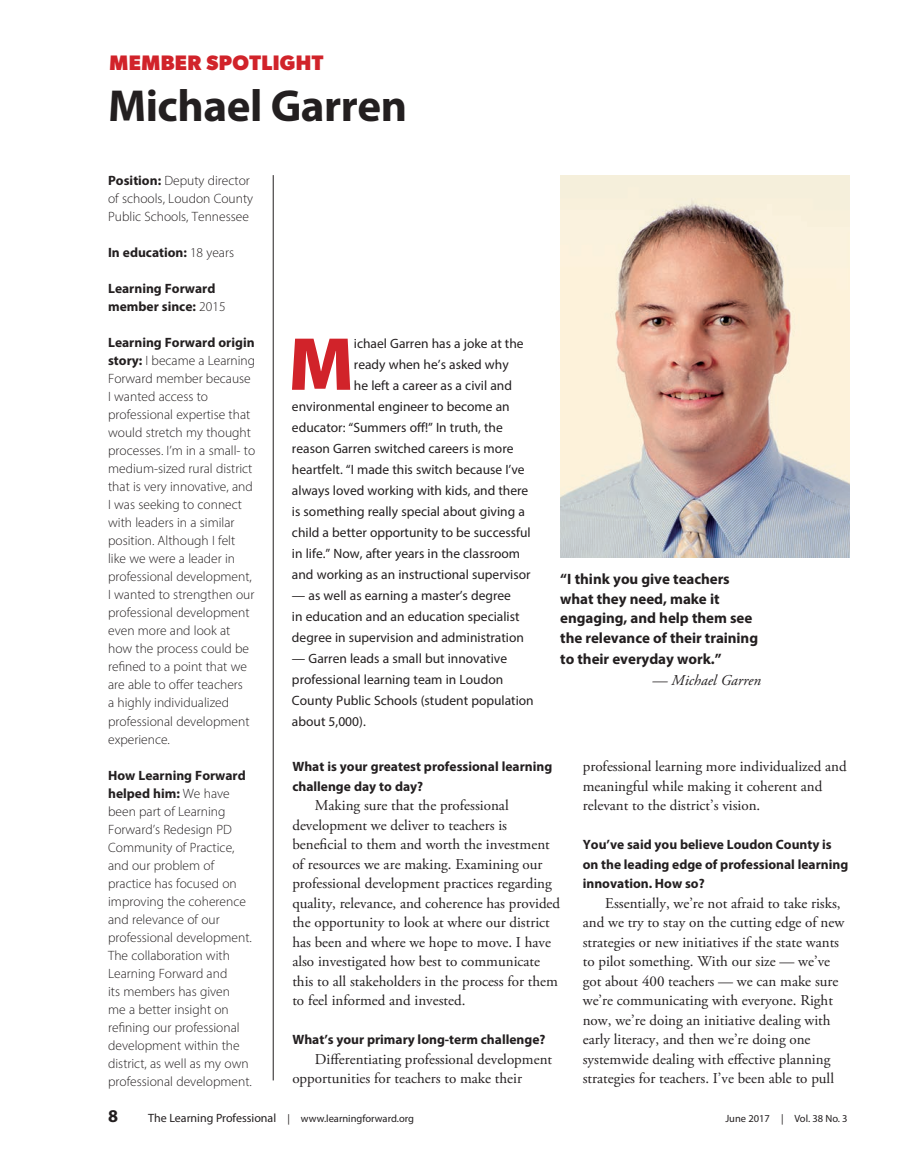
<style>
.page{position:relative;width:905px;height:1175px;background:#fff}
.page>*{position:absolute;margin:0;border:0;box-sizing:border-box;transform-origin:0 0}
.box{font:900 75.75px "Myriad Pro";color:#d1232a}
.byline{font:700 45px "Myriad Pro";letter-spacing:-.01em;color:#231f20}
.t1{font:700 21px "Gibson";letter-spacing:.02em;color:#d1232a}
.t2{font:700 18px "Myriad Pro";color:#231f20}
.body{font:15px/19.5px "Adobe Garamond Pro";color:#231f20}
.box-2{font:700 15px/19.5px "Myriad Pro";letter-spacing:-.005em;color:#231f20}
.box-3{font:italic 15px "Adobe Garamond Pro";color:#231f20}
.box-4{font:300 13.5px/18px "Myriad Pro";color:#231f20}
.box-5{font:13.5px/21px "Myriad Pro";color:#231f20}
.myriad_box{font:700 13.5px/19.5px "Myriad Pro";color:#231f20}
.box-6{font:700 13.5px/19.5px "Myriad Pro";color:#231f20}
.t3{font:10.5px "Myriad Pro";color:#231f20}
.s1{font-weight:700}
.s2{font-weight:300}
.s3{font-size:12px}
</style>
<div class="page">
<hr style="left:273px;top:175px;width:1px;height:905px;background:#231f20">
<img style="left:560px;top:175px;width:289px;height:383px">
<p class="t1" style="left:110px;top:51px;width:215px">MEMBER SPOTLIGHT</p>
<p class="byline" style="left:108px;top:77px;width:300px">Michael Garren</p>
<p class="box-4" style="left:108px;top:172px;width:146px"><span class="s1">Position:</span> Deputy director of schools, Loudon County<br>Public Schools, Tennessee</p>
<p class="box-6" style="left:108px;top:243px;width:127px">In education: <span class="s2">18 years</span></p>
<p class="box-6" style="left:108px;top:279px;width:119px;line-height:18px">Learning Forward member since: <span class="s2">2015</span></p>
<p class="box-4" style="left:108px;top:334px;width:149px"><span class="s1">Learning Forward origin story:</span> I became a Learning<br>Forward member because<br>I wanted access to professional expertise that would stretch my thought processes. I’m in a small- to medium-sized rural district that is very innovative, and<br>I was seeking to connect with leaders in a similar position. Although I felt like we were a leader in professional development,<br>I wanted to strengthen our professional development even more and look at how the process could be refined to a point that we are able to offer teachers<br>a highly individualized professional development experience.</p>
<p class="box-4" style="left:108px;top:766px;width:145px"><span class="s1">How Learning Forward helped him:</span> We have been part of Learning<br>Forward’s Redesign PD<br>Community of Practice, and our problem of practice has focused on improving the coherence and relevance of our professional development.<br>The collaboration with<br>Learning Forward and<br>its members has given<br>me a better insight on refining our professional development within the district, as well as my own professional development.</p>
<p class="box" style="left:288px;top:313px;width:67px">M</p>
<p class="box-5" style="left:354px;top:332px;width:171px">ichael Garren has a joke at the</p>
<p class="box-5" style="left:354px;top:353px;width:156px">ready when he’s asked why</p>
<p class="box-5" style="left:354px;top:374px;width:160px">he left a career as a civil and</p>
<p class="box-5" style="left:292px;top:395px;width:219px">environmental engineer to become an</p>
<p class="box-5" style="left:292px;top:416px;width:212px">educator: “Summers off!” In truth, the</p>
<p class="box-5" style="left:292px;top:437px;width:223px">reason Garren switched careers is more</p>
<p class="box-5" style="left:292px;top:458px;width:234px">heartfelt. “I made this switch because I’ve</p>
<p class="box-5" style="left:292px;top:479px;width:238px">always loved working with kids, and there</p>
<p class="box-5" style="left:292px;top:500px;width:234px">is something really special about giving a</p>
<p class="box-5" style="left:292px;top:521px;width:240px">child a better opportunity to be successful</p>
<p class="box-5" style="left:292px;top:542px;width:230px">in life.” Now, after years in the classroom</p>
<p class="box-5" style="left:292px;top:563px;width:240px">and working as an instructional supervisor</p>
<p class="box-5" style="left:292px;top:584px;width:233px">— as well as earning a master’s degree in education and an education specialist degree in supervision and administration</p>
<p class="box-5" style="left:292px;top:647px;width:243px">— Garren leads a small but innovative professional learning team in Loudon County Public Schools (student population about 5,000).</p>
<p class="box-2" style="left:560px;top:569px;width:199px">“I think you give teachers what they need, make it engaging, and help them see the relevance of their training</p>
<p class="box-2" style="left:560px;top:648px;width:163px">to their everyday work.”</p>
<p class="box-3" style="left:652px;top:671px;width:110px">— Michael Garren</p>
<p class="box-6" style="left:292px;top:756px;width:261px">What is your greatest professional learning challenge day to day?</p>
<p class="body" style="left:292px;top:796px;width:269px;text-indent:22px">Making sure that the professional development we deliver to teachers is beneficial to them and worth the investment of resources we are making. Examining our professional development practices regarding quality, relevance, and coherence has provided the opportunity to look at where our district has been and where we hope to move. I have also investigated how best to communicate this to all stakeholders in the process for them to feel informed and invested.</p>
<p class="myriad_box" style="left:292px;top:1029px;width:255px">What’s your primary long-term challenge?</p>
<p class="body" style="left:292px;top:1050px;width:261px;text-indent:22px">Differentiating professional development opportunities for teachers to make their</p>
<p class="body" style="left:582px;top:757px;width:265px">professional learning more individualized and meaningful while making it coherent and relevant to the district’s vision.</p>
<p class="myriad_box" style="left:582px;top:834px;width:267px">You’ve said you believe Loudon County is on the leading edge of professional learning innovation. How so?</p>
<p class="body" style="left:582px;top:894px;width:263px;text-indent:22px">Essentially, we’re not afraid to take risks, and we try to stay on the cutting edge of new strategies or new initiatives if the state wants to pilot something. With our size — we’ve got about 400 teachers — we can make sure we’re communicating with everyone. Right now, we’re doing an initiative dealing with early literacy, and then we’re doing one systemwide dealing with effective planning strategies for teachers. I’ve been able to pull</p>
<p class="t2" style="left:108px;top:1104px;width:11px">8</p>
<p class="t3" style="left:148px;top:1112px;width:267px"><span class="s3">The Learning Professional</span> | www.learningforward.org</p>
<p class="t3" style="left:725px;top:1112px;width:124px">June 2017 | Vol. 38 No. 3</p>
</div>
